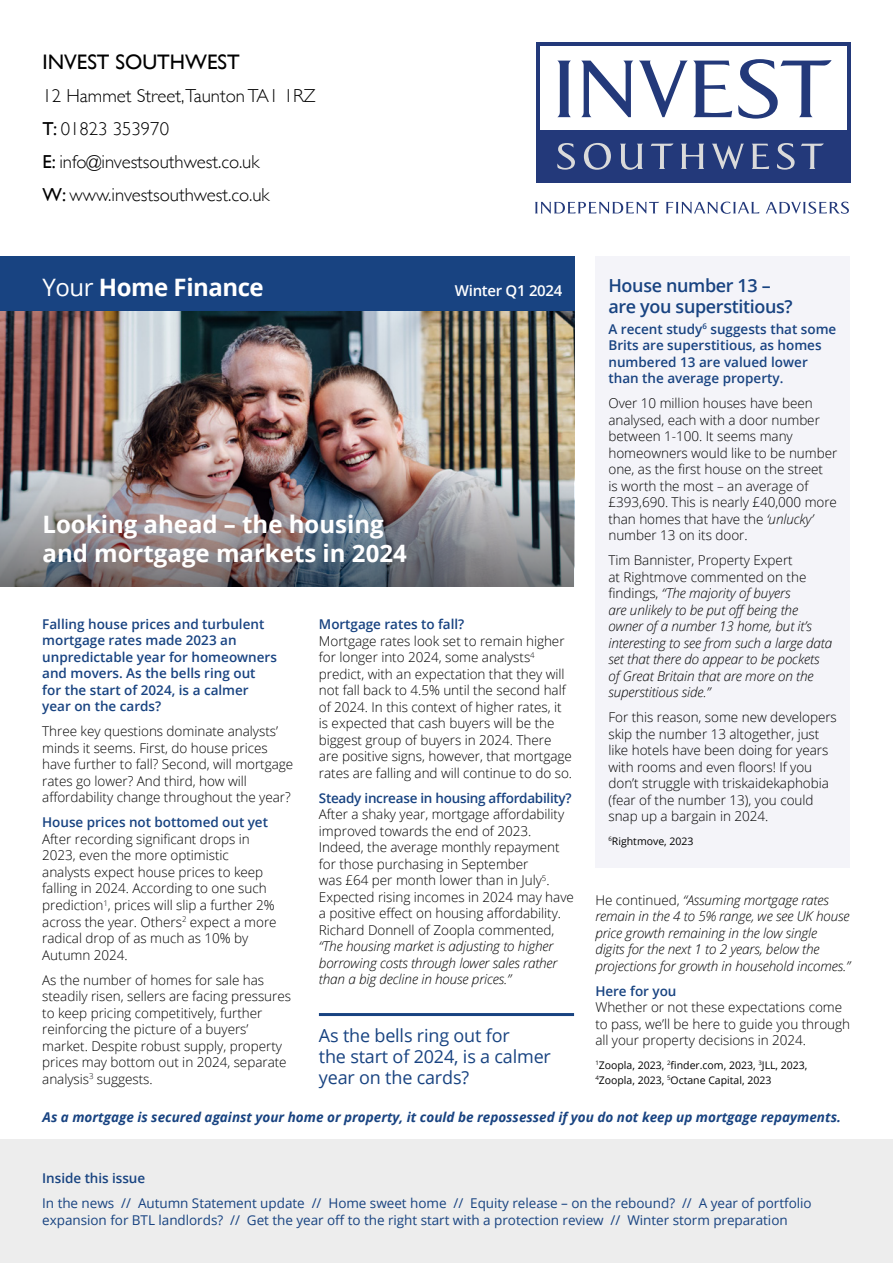
<style>
.page{position:relative;width:893px;height:1263px;background:#fff}
.page>*{position:absolute;margin:0;border:0;box-sizing:border-box;transform-origin:0 0}
.t1{font:700 24px/28.8px "Open Sans";color:#fff}
.t2{font:700 24px "Open Sans";letter-spacing:-.02em;color:#fff}
.t3{font:21px "Gill Sans";color:#000}
.t4{font:300 18.75px/33px "Gill Sans";color:#000}
.t5{font:18px/21px "Open Sans";letter-spacing:-.01em;color:#184381}
.t6{font:600 18px/21.6px "Open Sans";letter-spacing:-.02em;color:#184381}
.t7{font:600 15px "Open Sans";letter-spacing:-.02em;color:#fff}
.t8{font:300 13.5px/16.5px "Open Sans";letter-spacing:-.005em;color:#000}
.t9{font:italic 300 13.5px/16.5px "Open Sans";letter-spacing:-.01em;color:#000}
.t10{font:600 13.5px/16.5px "Open Sans";color:#184381}
.t11{font:13.5px/16.5px "Open Sans";letter-spacing:-.005em;color:#184381}
.t12{font:italic 700 13.5px "Open Sans";color:#184381}
.t13{font:600 13.5px "Open Sans";letter-spacing:-.02em;color:#184381}
.t14{font:10.5px/15px "Open Sans";color:#000}
.s1{font-weight:400}
.s2{font-style:italic}
.s3{font-style:normal}
</style>
<div class="page">
<div style="left:0;top:255px;width:574px;height:55px;background:#184381"></div>
<div style="left:0;top:1140px;width:893px;height:123px;background:#ededed"></div>
<div style="left:596px;top:255px;width:254px;height:612px;background:#f4f4f9"></div>
<hr style="left:319px;top:1013px;width:255px;height:3px;background:#184381">
<img style="left:0;top:310px;width:574px;height:277px">
<div style="left:535px;top:43px;width:315px;height:140px;background:#23397a"></div>
<div style="left:539px;top:47px;width:307px;height:83px;background:#fff"></div>
<svg style="left:557px;top:61px;width:14px;height:56px"></svg>
<svg style="left:581px;top:61px;width:52px;height:56px"></svg>
<svg style="left:639px;top:61px;width:93px;height:56px"></svg>
<svg style="left:738px;top:59px;width:94px;height:60px"></svg>
<svg style="left:557px;top:143px;width:18px;height:27px"></svg>
<svg style="left:584px;top:143px;width:27px;height:27px"></svg>
<svg style="left:620px;top:144px;width:23px;height:26px"></svg>
<svg style="left:651px;top:143px;width:22px;height:26px"></svg>
<svg style="left:681px;top:144px;width:23px;height:25px"></svg>
<svg style="left:712px;top:144px;width:32px;height:25px"></svg>
<svg style="left:752px;top:144px;width:17px;height:25px"></svg>
<svg style="left:777px;top:143px;width:18px;height:27px"></svg>
<svg style="left:801px;top:143px;width:23px;height:26px"></svg>
<svg style="left:535px;top:202px;width:124px;height:11px"></svg>
<svg style="left:666px;top:202px;width:93px;height:12px"></svg>
<svg style="left:766px;top:202px;width:83px;height:12px"></svg>
<h2 class="t3" style="left:43px;top:49px;width:199px">INVEST SOUTHWEST</h2>
<h3 class="t4" style="left:43px;top:78px;width:275px">12 Hammet Street,Taunton TA1 1RZ<br><span class="s1">T:</span> 01823 353970<br><span class="s1">E:</span> info@investsouthwest.co.uk<br><span class="s1">W:</span> www.investsouthwest.co.uk</h3>
<h1 class="t2" style="left:43px;top:270px;width:223px"><span class="s1">Your</span> Home Finance</h1>
<p class="t7" style="left:455px;top:280px;width:109px">Winter Q1 2024</p>
<h1 class="t1" style="left:43px;top:509px;width:366px">Looking ahead – the housing and mortgage markets in 2024</h1>
<p class="t10" style="left:42px;top:615px;width:236px">Falling house prices and turbulent mortgage rates made 2023 an unpredictable year for homeowners and movers. As the bells ring out for the start of 2024, is a calmer year on the cards?</p>
<p class="t8" style="left:42px;top:723px;width:253px">Three key questions dominate analysts’ minds it seems. First, do house prices have further to fall? Second, will mortgage rates go lower? And third, how will affordability change throughout the year?</p>
<p class="t10" style="left:42px;top:814px;width:227px">House prices not bottomed out yet</p>
<p class="t8" style="left:42px;top:830px;width:236px">After recording significant drops in 2023, even the more optimistic analysts expect house prices to keep falling in 2024. According to one such prediction<sup>1</sup>, prices will slip a further 2% across the year. Others<sup>2</sup> expect a more radical drop of as much as 10% by Autumn 2024.</p>
<p class="t8" style="left:42px;top:971px;width:250px">As the number of homes for sale has steadily risen, sellers are facing pressures to keep pricing competitively, further reinforcing the picture of a buyers’ market. Despite robust supply, property prices may bottom out in 2024, separate analysis<sup>3</sup> suggests.</p>
<p class="t10" style="left:319px;top:616px;width:147px">Mortgage rates to fall?</p>
<p class="t8" style="left:319px;top:632px;width:255px">Mortgage rates look set to remain higher for longer into 2024, some analysts<sup>4 </sup>predict, with an expectation that they will not fall back to 4.5% until the second half of 2024. In this context of higher rates, it is expected that cash buyers will be the biggest group of buyers in 2024. There are positive signs, however, that mortgage rates are falling and will continue to do so.</p>
<p class="t13" style="left:319px;top:788px;width:254px">Steady increase in housing affordability?</p>
<p class="t8" style="left:319px;top:806px;width:256px">After a shaky year, mortgage affordability improved towards the end of 2023.<br>Indeed, the average monthly repayment for those purchasing in September<br>was £64 per month lower than in July<sup>5</sup>.<br>Expected rising incomes in 2024 may have a positive effect on housing affordability.<br>Richard Donnell of Zoopla commented,</p>
<p class="t9" style="left:319px;top:937px;width:240px">“The housing market is adjusting to higher borrowing costs through lower sales rather than a big decline in house prices.”</p>
<h3 class="t5" style="left:319px;top:1024px;width:234px">As the bells ring out for<br>the start of 2024, is a calmer year on the cards?</h3>
<h3 class="t6" style="left:608px;top:274px;width:186px">House number 13 – are you superstitious?</h3>
<p class="t10" style="left:608px;top:320px;width:229px">A recent study<sup>6</sup> suggests that some<br>Brits are superstitious, as homes numbered 13 are valued lower than the average property.</p>
<p class="t8" style="left:608px;top:395px;width:230px">Over 10 million houses have been analysed, each with a door number between 1-100. It seems many homeowners would like to be number one, as the first house on the street<br>is worth the most – an average of £393,690. This is nearly £40,000 more than homes that have the <span class="s2">‘unlucky’ </span>number 13 on its door.</p>
<p class="t9" style="left:608px;top:552px;width:225px"><span class="s3">Tim Bannister, Property Expert<br>at Rightmove commented on the findings,</span> “The majority of buyers<br>are unlikely to be put off being the owner of a number 13 home, but it’s interesting to see from such a large data set that there do appear to be pockets of Great Britain that are more on the superstitious side.”</p>
<p class="t8" style="left:608px;top:709px;width:230px">For this reason, some new developers skip the number 13 altogether, just like hotels have been doing for years with rooms and even floors! If you don’t struggle with triskaidekaphobia (fear of the number 13), you could snap up a bargain in 2024.</p>
<p class="t14" style="left:608px;top:833px;width:87px"><sup>6</sup>Rightmove, 2023</p>
<p class="t9" style="left:595px;top:891px;width:257px"><span class="s3">He continued,</span> “Assuming mortgage rates remain in the 4 to 5% range, we see UK house price growth remaining in the low single<br>digits for the next 1 to 2 years, below the projections for growth in household incomes.”</p>
<p class="t10" style="left:595px;top:982px;width:83px">Here for you</p>
<p class="t8" style="left:595px;top:998px;width:256px">Whether or not these expectations come to pass, we’ll be here to guide you through all your property decisions in 2024.</p>
<p class="t14" style="left:595px;top:1057px;width:214px"><sup>1</sup>Zoopla, 2023, <sup>2</sup>finder.com, 2023, <sup>3</sup>JLL, 2023,<br><sup>4</sup>Zoopla, 2023, <sup>5</sup>Octane Capital, 2023</p>
<p class="t12" style="left:43px;top:1108px;width:800px">As a mortgage is secured against your home or property, it could be repossessed if you do not keep up mortgage repayments.</p>
<p class="t10" style="left:42px;top:1170px;width:105px">Inside this issue</p>
<p class="t11" style="left:42px;top:1195px;width:771px">In the news // Autumn Statement update // Home sweet home // Equity release – on the rebound? // A year of portfolio expansion for BTL landlords? // Get the year off to the right start with a protection review // Winter storm preparation</p>
</div>
